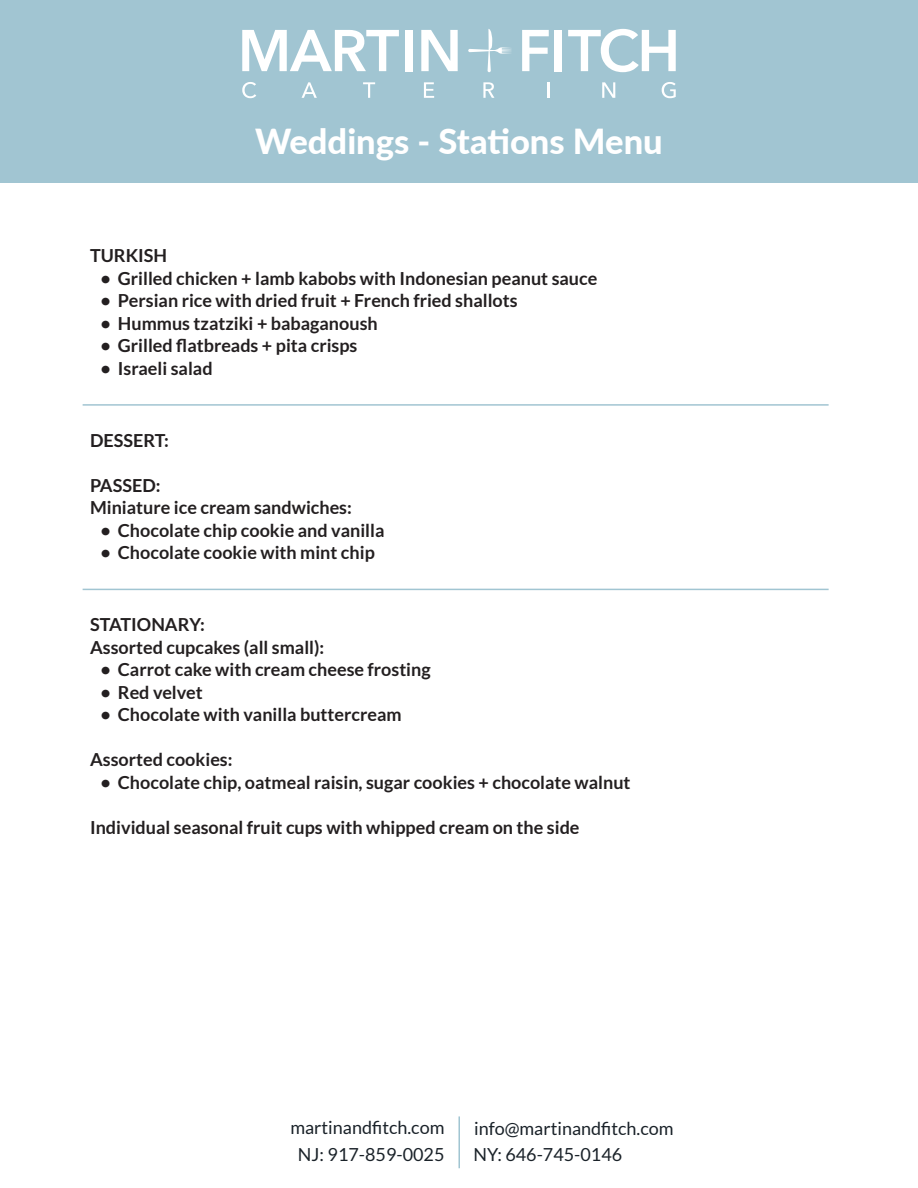
<style>
.page{position:relative;width:918px;height:1188px;background:#fff}
.page>*{position:absolute;margin:0;border:0;box-sizing:border-box;transform-origin:0 0}
.t1{font:800 34.5px "Lato";color:#fff}
.contents_no_indent{font:700 18px/22.5px "Lato";color:#231f20}
.contents_no_indent_n{font:700 18px/22.5px "Lato";color:#231f20}
.t2{font:18px "Lato";color:#1a2229}
.t3{font:18px "Lato";color:#1a2229}
</style>
<div class="page">
<div style="left:0;top:0;width:918px;height:182px;background:#a1c5d2"></div>
<svg style="left:242px;top:30px;width:157px;height:41px"></svg>
<div style="left:405px;top:30px;width:7px;height:41px;background:#fff"></div>
<svg style="left:421px;top:30px;width:37px;height:41px"></svg>
<svg style="left:522px;top:30px;width:27px;height:41px"></svg>
<div style="left:555px;top:30px;width:7px;height:41px;background:#fff"></div>
<svg style="left:568px;top:29px;width:108px;height:43px"></svg>
<svg style="left:468px;top:29px;width:43px;height:43px"></svg>
<svg style="left:242px;top:82px;width:14px;height:16px"></svg>
<svg style="left:302px;top:82px;width:15px;height:16px"></svg>
<svg style="left:363px;top:82px;width:12px;height:16px"></svg>
<svg style="left:424px;top:82px;width:10px;height:16px"></svg>
<svg style="left:483px;top:82px;width:11px;height:16px"></svg>
<svg style="left:548px;top:82px;width:2px;height:16px"></svg>
<svg style="left:602px;top:82px;width:13px;height:16px"></svg>
<svg style="left:662px;top:82px;width:14px;height:16px"></svg>
<hr style="left:458px;top:1116px;width:2px;height:52px;background:#a1c5d2">
<hr style="left:83px;top:404px;width:746px;height:2px;background:#a1c5d2">
<hr style="left:83px;top:589px;width:746px;height:1px;background:#a1c5d2">
<p class="t1" style="left:255px;top:116px;width:409px">Weddings - Stations Menu</p>
<p class="contents_no_indent" style="left:90px;top:244px;width:79px">TURKISH</p>
<p class="contents_no_indent" style="left:101px;top:267px;width:498px">• Grilled chicken + lamb kabobs with Indonesian peanut sauce</p>
<p class="contents_no_indent" style="left:101px;top:289px;width:419px">• Persian rice with dried fruit + French fried shallots</p>
<p class="contents_no_indent" style="left:101px;top:312px;width:279px">• Hummus tzatziki + babaganoush</p>
<p class="contents_no_indent" style="left:101px;top:334px;width:258px">• Grilled flatbreads + pita crisps</p>
<p class="contents_no_indent" style="left:101px;top:357px;width:114px">• Israeli salad</p>
<p class="contents_no_indent" style="left:90px;top:429px;width:80px">DESSERT:</p>
<p class="contents_no_indent" style="left:90px;top:474px;width:263px">PASSED:<br>Miniature ice cream sandwiches:</p>
<p class="contents_no_indent" style="left:101px;top:519px;width:285px">• Chocolate chip cookie and vanilla</p>
<p class="contents_no_indent" style="left:101px;top:541px;width:276px">• Chocolate cookie with mint chip</p>
<p class="contents_no_indent_n" style="left:90px;top:613px;width:236px">STATIONARY:<br>Assorted cupcakes (all small):</p>
<p class="contents_no_indent_n" style="left:101px;top:658px;width:332px">• Carrot cake with cream cheese frosting</p>
<p class="contents_no_indent_n" style="left:101px;top:681px;width:104px">• Red velvet</p>
<p class="contents_no_indent_n" style="left:101px;top:703px;width:303px">• Chocolate with vanilla buttercream</p>
<p class="contents_no_indent_n" style="left:90px;top:748px;width:144px">Assorted cookies:</p>
<p class="contents_no_indent_n" style="left:101px;top:771px;width:532px">• Chocolate chip, oatmeal raisin, sugar cookies + chocolate walnut</p>
<p class="contents_no_indent_n" style="left:90px;top:816px;width:491px">Individual seasonal fruit cups with whipped cream on the side</p>
<p class="t2" style="left:290px;top:1118px;width:156px">martinandfitch.com</p>
<p class="t3" style="left:298px;top:1144px;width:148px">NJ: 917-859-0025</p>
<p class="t2" style="left:474px;top:1118px;width:201px">info@martinandfitch.com</p>
<p class="t2" style="left:474px;top:1145px;width:150px">NY: 646-745-0146</p>
</div>
